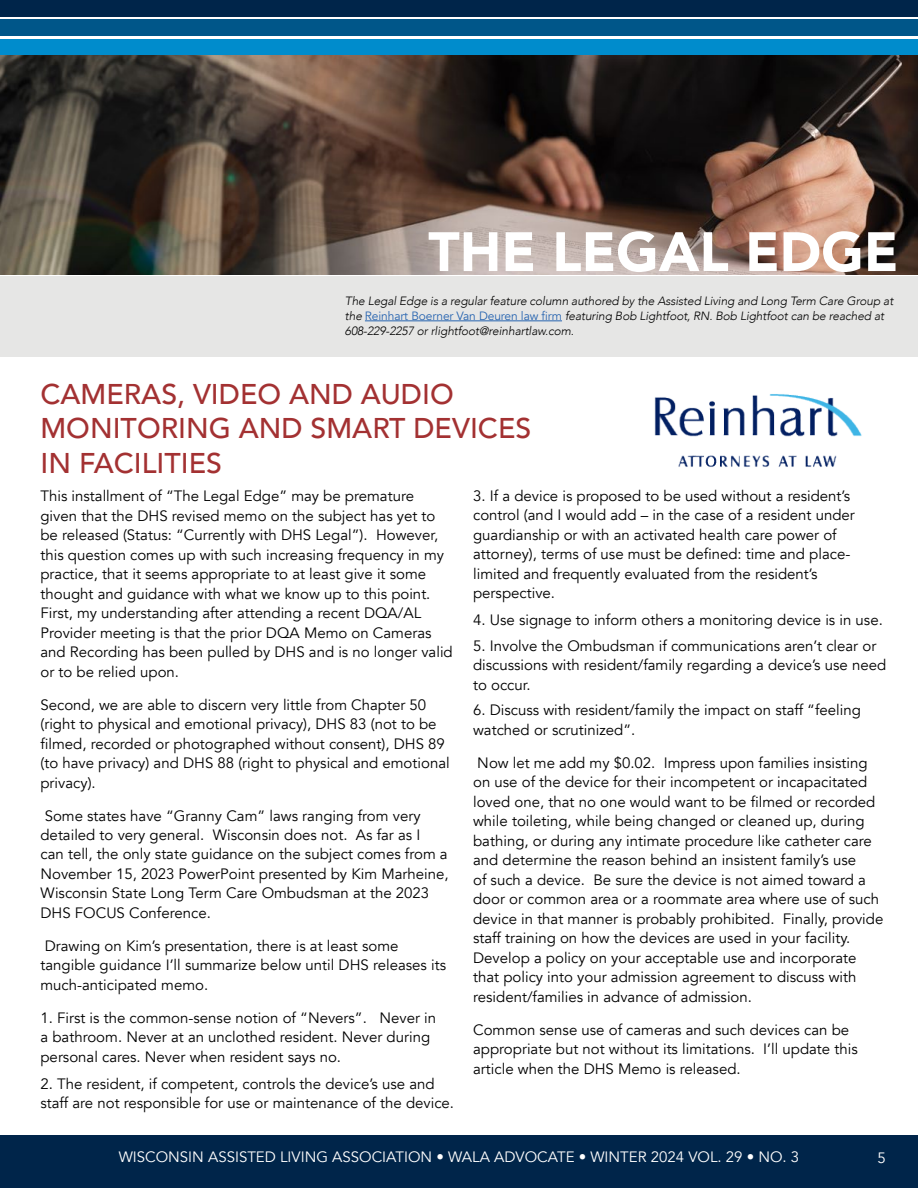
<style>
.page{position:relative;width:918px;height:1188px;background:#fff}
.page>*{position:absolute;margin:0;border:0;box-sizing:border-box;transform-origin:0 0}
.t1{font:900 54.9px "Avenir";color:#fff}
.t2{font:500 28.5px/34.5px "Avenir";color:#a33132}
.t3{font:15px/19.5px "Avenir";color:#000}
.t4{font:15px "Avenir";color:#fff}
.t5{font:italic 300 12px/15px "Avenir";letter-spacing:-.01em;color:#000}
.s1{font-weight:400;font-style:normal;color:#2764b0}
</style>
<div class="page">
<div style="left:0;top:0;width:918px;height:16px;background:#00254a"></div>
<div style="left:0;top:20px;width:918px;height:16px;background:#005689"></div>
<div style="left:0;top:39px;width:918px;height:17px;background:#008ccc"></div>
<div style="left:0;top:276px;width:918px;height:80px;background:#e6e6e5"></div>
<img style="left:0;top:56px;width:918px;height:219px">
<hr style="left:365px;top:321px;width:197px;height:1px;background:#2764b0">
<img style="left:654px;top:394px;width:208px;height:73px">
<div style="left:0;top:1135px;width:918px;height:53px;background:#00254a"></div>
<h1 class="t1" style="left:428px;top:205px;width:472px">THE LEGAL EDGE</h1>
<p class="t5" style="left:345px;top:293px;width:550px">The Legal Edge is a regular feature column authored by the Assisted Living and Long Term Care Group at the <span class="s1">Reinhart Boerner Van Deuren law firm</span> featuring Bob Lightfoot, RN. Bob Lightfoot can be reached at<br>608-229-2257 or rlightfoot@reinhartlaw.com.</p>
<h2 class="t2" style="left:40px;top:375px;width:492px">CAMERAS, VIDEO AND AUDIO<br>MONITORING AND SMART DEVICES<br>IN FACILITIES</h2>
<p class="t3" style="left:40px;top:486px;width:414px">This installment of “The Legal Edge” may be premature given that the DHS revised memo on the subject has yet to be released (Status: “Currently with DHS Legal”). However, this question comes up with such increasing frequency in my practice, that it seems appropriate to at least give it some thought and guidance with what we know up to this point.<br>First, my understanding after attending a recent DQA/AL Provider meeting is that the prior DQA Memo on Cameras and Recording has been pulled by DHS and is no longer valid or to be relied upon.</p>
<p class="t3" style="left:40px;top:695px;width:411px">Second, we are able to discern very little from Chapter 50 (right to physical and emotional privacy), DHS 83 (not to be filmed, recorded or photographed without consent), DHS 89 (to have privacy) and DHS 88 (right to physical and emotional privacy).</p>
<p class="t3" style="left:40px;top:806px;width:410px">Some states have “Granny Cam” laws ranging from very detailed to very general. Wisconsin does not. As far as I<br>can tell, the only state guidance on the subject comes from a November 15, 2023 PowerPoint presented by Kim Marheine, Wisconsin State Long Term Care Ombudsman at the 2023<br>DHS FOCUS Conference.</p>
<p class="t3" style="left:40px;top:936px;width:407px">Drawing on Kim’s presentation, there is at least some tangible guidance I’ll summarize below until DHS releases its much-anticipated memo.</p>
<p class="t3" style="left:40px;top:1008px;width:397px">1. First is the common-sense notion of “Nevers”. Never in a bathroom. Never at an unclothed resident. Never during personal cares. Never when resident says no.</p>
<p class="t3" style="left:40px;top:1074px;width:415px">2. The resident, if competent, controls the device’s use and staff are not responsible for use or maintenance of the device.</p>
<p class="t3" style="left:473px;top:486px;width:383px">3. If a device is proposed to be used without a resident’s control (and I would add – in the case of a resident under guardianship or with an activated health care power of attorney), terms of use must be defined: time and place&shy;limited and frequently evaluated from the resident’s perspective.</p>
<p class="t3" style="left:473px;top:611px;width:411px">4. Use signage to inform others a monitoring device is in use.</p>
<p class="t3" style="left:473px;top:636px;width:415px">5. Involve the Ombudsman if communications aren’t clear or discussions with resident/family regarding a device’s use need to occur.</p>
<p class="t3" style="left:473px;top:701px;width:389px">6. Discuss with resident/family the impact on staff “feeling watched or scrutinized”.</p>
<p class="t3" style="left:473px;top:753px;width:412px">Now let me add my $0.02. Impress upon families insisting on use of the device for their incompetent or incapacitated loved one, that no one would want to be filmed or recorded while toileting, while being changed or cleaned up, during bathing, or during any intimate procedure like catheter care and determine the reason behind an insistent family’s use<br>of such a device. Be sure the device is not aimed toward a door or common area or a roommate area where use of such device in that manner is probably prohibited. Finally, provide staff training on how the devices are used in your facility.<br>Develop a policy on your acceptable use and incorporate that policy into your admission agreement to discuss with resident/families in advance of admission.</p>
<p class="t3" style="left:473px;top:1020px;width:386px">Common sense use of cameras and such devices can be appropriate but not without its limitations. I’ll update this article when the DHS Memo is released.</p>
<p class="t4" style="left:119px;top:1148px;width:682px">WISCONSIN ASSISTED LIVING ASSOCIATION • WALA ADVOCATE • WINTER 2024 VOL. 29 • NO. 3</p>
<p class="t4" style="left:877px;top:1148px;width:10px">5</p>
</div>
